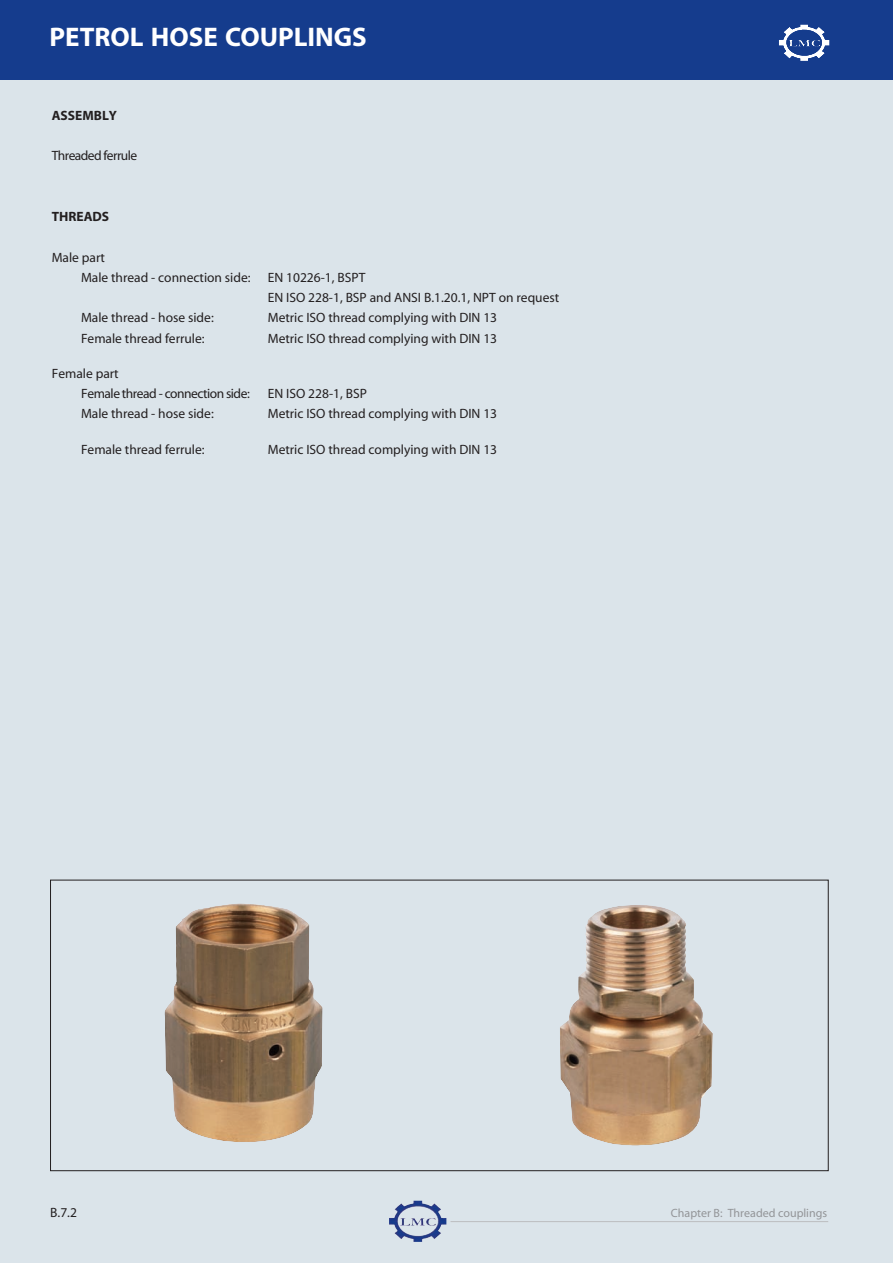
<style>
.page{position:relative;width:893px;height:1263px;background:#fff}
.page>*{position:absolute;margin:0;border:0;box-sizing:border-box;transform-origin:0 0}
.t1{font:700 27px "Myriad";color:#fff}
.t2{font:13.5px/20.2px "Myriad";color:#231f20}
.t3{font:13.5px/20.2px "Myriad";letter-spacing:-.035em;color:#231f20}
.t4{font:700 13.5px "Myriad";color:#231f20}
.t5{font:13.5px "Myriad";letter-spacing:-.04em;color:#231f20}
.t6{font:12px "Myriad";color:#939598}
</style>
<div class="page">
<div style="left:0;top:0;width:892px;height:1263px;background:#dbe4ea"></div>
<hr style="left:450px;top:1221px;width:378px;height:1px;background:#bcbdc0">
<img style="left:389px;top:1201px;width:57px;height:41px">
<div style="left:0;top:0;width:892px;height:80px;background:#153c8d"></div>
<img style="left:164px;top:903px;width:159px;height:239px">
<img style="left:560px;top:905px;width:153px;height:241px">
<img style="left:779px;top:24px;width:51px;height:37px">
<h1 class="t1" style="left:50px;top:27px;width:319px">PETROL HOSE COUPLINGS</h1>
<p class="t4" style="left:52px;top:110px;width:67px">ASSEMBLY</p>
<p class="t5" style="left:52px;top:151px;width:87px">Threaded ferrule</p>
<p class="t4" style="left:52px;top:211px;width:59px">THREADS</p>
<p class="t2" style="left:81px;top:248px;width:171px;text-indent:-29px">Male part<br>Male thread - connection side:</p>
<p class="t2" style="left:268px;top:268px;width:293px">EN 10226-1, BSPT<br>EN ISO 228-1, BSP and ANSI B.1.20.1, NPT on request</p>
<p class="t2" style="left:81px;top:309px;width:134px">Male thread - hose side:</p>
<p class="t2" style="left:268px;top:309px;width:231px">Metric ISO thread complying with DIN 13</p>
<p class="t2" style="left:81px;top:329px;width:125px">Female thread ferrule:</p>
<p class="t2" style="left:268px;top:329px;width:231px">Metric ISO thread complying with DIN 13</p>
<p class="t3" style="left:81px;top:364px;width:170px;text-indent:-29px">Female part<br>Female thread - connection side:</p>
<p class="t2" style="left:268px;top:384px;width:101px">EN ISO 228-1, BSP</p>
<p class="t2" style="left:81px;top:405px;width:134px">Male thread - hose side:</p>
<p class="t2" style="left:268px;top:405px;width:231px">Metric ISO thread complying with DIN 13</p>
<p class="t2" style="left:81px;top:440px;width:125px">Female thread ferrule:</p>
<p class="t2" style="left:268px;top:440px;width:231px">Metric ISO thread complying with DIN 13</p>
<p class="t2" style="left:50px;top:1203px;width:28px">B.7.2</p>
<p class="t6" style="left:671px;top:1209px;width:158px">Chapter B: Threaded couplings</p>
</div>
